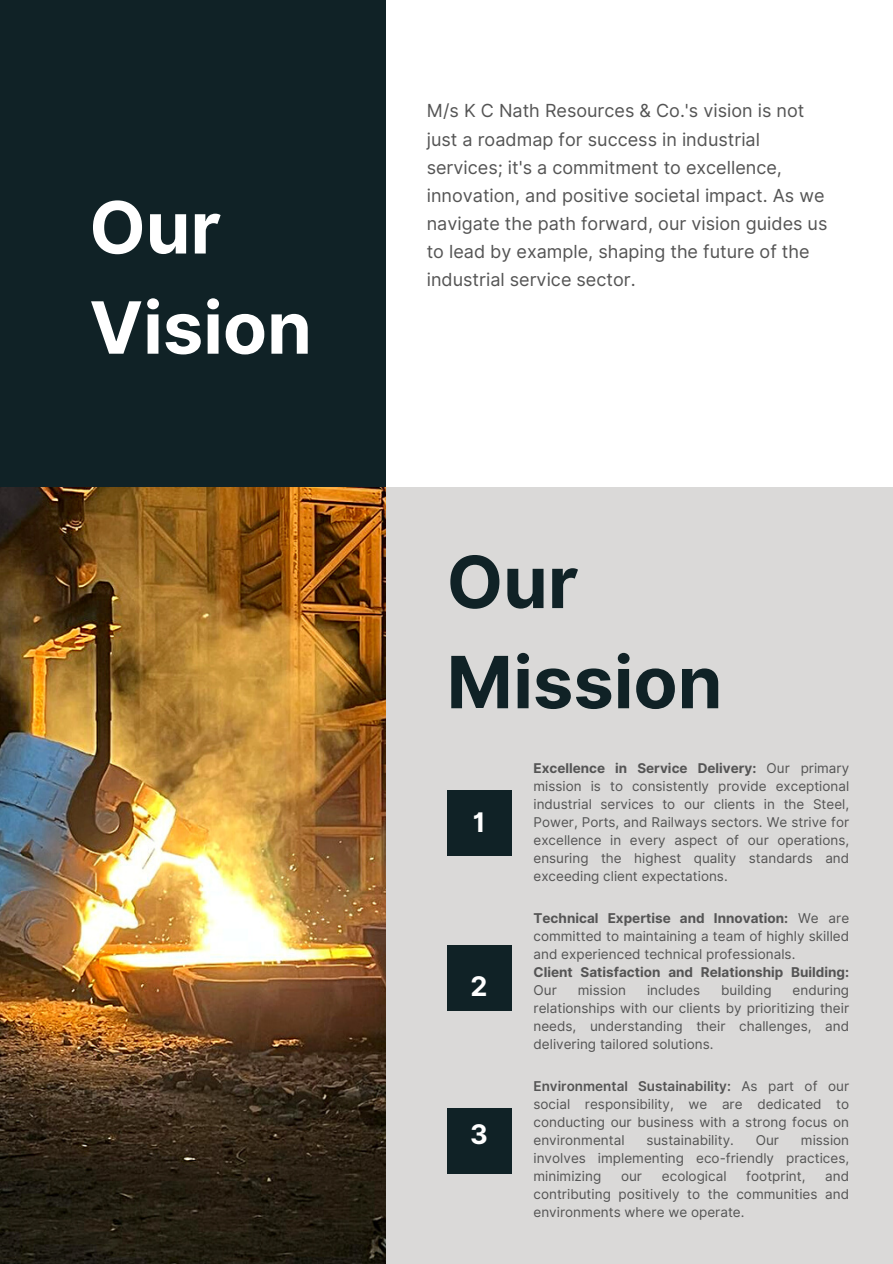
<style>
.page{position:relative;width:893px;height:1264px;background:#fff}
.page>*{position:absolute;margin:0;border:0;box-sizing:border-box;transform-origin:0 0}
.t1{font:700 72px/100.2px "Inter";color:#102226}
.t2{font:700 72px/100.2px "Inter";color:#fff}
.t3{font:700 27px "Inter";color:#fff}
.t4{font:18px/28.2px "Inter";color:#545454}
.t5{font:13.5px/18px "Inter";color:#545454;text-align:justify}
.t6{font:700 13.5px/18px "Inter";color:#545454}
.s1{font-weight:700}
.s2{font-weight:400}
.s3{font-weight:600}
</style>
<div class="page">
<div style="left:0;top:0;width:386px;height:487px;background:#102226"></div>
<div style="left:386px;top:487px;width:506px;height:776px;background:#dad9d8"></div>
<img style="left:0;top:487px;width:386px;height:776px">
<div style="left:446px;top:790px;width:65px;height:65px;background:#102226"></div>
<div style="left:446px;top:945px;width:65px;height:66px;background:#102226"></div>
<div style="left:446px;top:1108px;width:65px;height:66px;background:#102226"></div>
<h1 class="t2" style="left:89px;top:177px;width:224px">Our<br>Vision</h1>
<p class="t4" style="left:426px;top:97px;width:402px">M/s K C Nath Resources &amp; Co.'s vision is not just a roadmap for success in industrial services; it's a commitment to excellence, innovation, and positive societal impact. As we navigate the path forward, our vision guides us to lead by example, shaping the future of the industrial service sector.</p>
<h2 class="t1" style="left:446px;top:532px;width:277px">Our<br>Mission</h2>
<p class="t3" style="left:472px;top:806px;width:14px">1</p>
<p class="t3" style="left:470px;top:969px;width:18px">2</p>
<p class="t3" style="left:470px;top:1117px;width:19px">3</p>
<h1 class="t5" style="left:533px;top:759px;width:317px"><span class="s1">Excellence in Service Delivery:</span> Our primary mission is to consistently provide exceptional industrial services to our clients in the Steel, Power, Ports, and Railways sectors. We strive for excellence in every aspect of our operations, ensuring the highest quality standards and exceeding client expectations.</h1>
<p class="t5" style="left:533px;top:908px;width:317px"><span class="s1">Technical Expertise and Innovation:</span> We are committed to maintaining a team of highly skilled and experienced technical professionals.</p>
<p class="t6" style="left:533px;top:962px;width:317px">Client Satisfaction and Relationship Building:<br><span class="s2">Our</span></p>
<p class="t5" style="left:533px;top:980px;width:317px;text-indent:259px">enduring relationships with our clients by prioritizing their needs, understanding their challenges, and delivering tailored solutions.</p>
<p class="t5" style="left:577px;top:980px;width:50px">mission</p>
<p class="t5" style="left:647px;top:980px;width:55px">includes</p>
<p class="t5" style="left:721px;top:980px;width:52px">building</p>
<p class="t5" style="left:533px;top:1077px;width:317px"><span class="s3">Environmental Sustainability:</span> As part of our social responsibility, we are dedicated to conducting our business with a strong focus on environmental</p>
<p class="t5" style="left:533px;top:1131px;width:317px;text-indent:267px">mission involves implementing eco-friendly practices, minimizing</p>
<p class="t5" style="left:646px;top:1131px;width:89px">sustainability.</p>
<p class="t5" style="left:755px;top:1131px;width:25px">Our</p>
<p class="t5" style="left:621px;top:1167px;width:23px">our</p>
<p class="t5" style="left:661px;top:1167px;width:66px">ecological</p>
<p class="t5" style="left:746px;top:1167px;width:61px">footprint,</p>
<p class="t5" style="left:533px;top:1167px;width:317px;text-indent:292px">and contributing positively to the communities and environments where we operate.</p>
</div>
